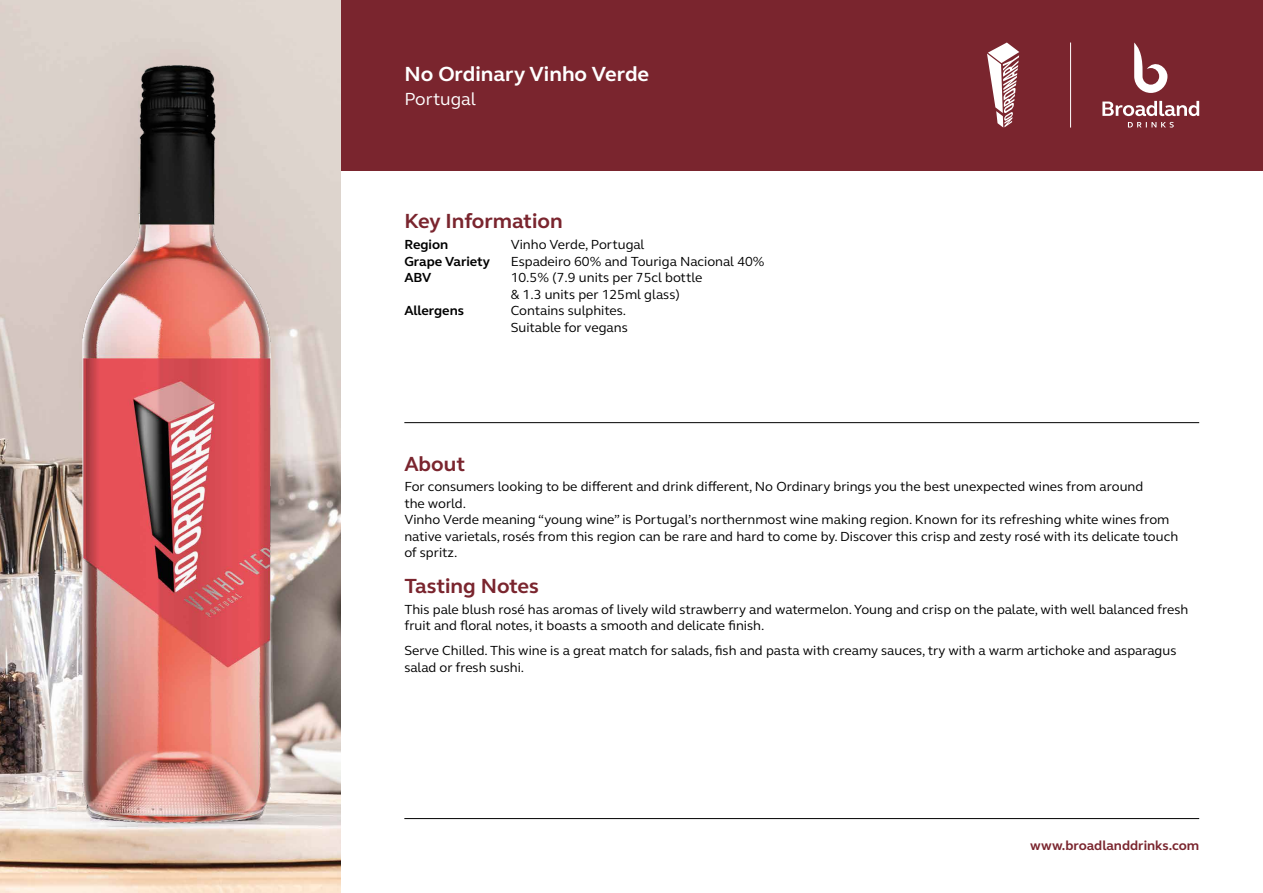
<style>
.page{position:relative;width:1263px;height:893px;background:#fff}
.page>*{position:absolute;margin:0;border:0;box-sizing:border-box;transform-origin:0 0}
.t1{font:700 21px "FS Elliot";color:#7a252e}
.t2{font:700 21px "FS Elliot";color:#fff}
.t3{font:18px "FS Elliot";color:#fff}
.t4{font:13.5px/16.5px "FS Elliot";color:#000}
.t5{font:700 13.5px "FS Elliot";color:#000}
.t6{font:700 13.5px "FS Elliot";color:#7a252e}
</style>
<div class="page">
<div style="left:341px;top:0;width:922px;height:170px;background:#7a252e"></div>
<hr style="left:404px;top:818px;width:795px;height:1px;background:#000">
<hr style="left:1070px;top:43px;width:1px;height:85px;background:#fff">
<hr style="left:404px;top:422px;width:795px;height:1px;background:#000">
<svg style="left:1128px;top:122px;width:46px;height:6px"></svg>
<svg style="left:1134px;top:43px;width:33px;height:50px"></svg>
<svg style="left:1102px;top:101px;width:97px;height:15px"></svg>
<svg style="left:987px;top:43px;width:32px;height:85px"></svg>
<img style="left:0;top:0;width:341px;height:893px">
<img style="left:83px;top:65px;width:189px;height:758px">
<h1 class="t2" style="left:404px;top:60px;width:246px">No Ordinary Vinho Verde</h1>
<h2 class="t3" style="left:404px;top:87px;width:73px">Portugal</h2>
<h1 class="t1" style="left:404px;top:207px;width:160px">Key Information</h1>
<p class="t5" style="left:404px;top:235px;width:45px">Region</p>
<p class="t4" style="left:511px;top:236px;width:135px">Vinho Verde, Portugal</p>
<p class="t5" style="left:404px;top:252px;width:87px">Grape Variety</p>
<p class="t4" style="left:511px;top:252px;width:255px">Espadeiro 60% and Touriga Nacional 40%</p>
<p class="t5" style="left:404px;top:268px;width:29px">ABV</p>
<p class="t4" style="left:511px;top:269px;width:193px">10.5% (7.9 units per 75cl bottle &amp; 1.3 units per 125ml glass)</p>
<p class="t5" style="left:404px;top:301px;width:61px">Allergens</p>
<p class="t4" style="left:511px;top:302px;width:119px">Contains sulphites.<br>Suitable for vegans</p>
<h1 class="t1" style="left:404px;top:449px;width:62px">About</h1>
<p class="t4" style="left:404px;top:478px;width:775px">For consumers looking to be different and drink different, No Ordinary brings you the best unexpected wines from around<br>the world.<br>Vinho Verde meaning “young wine” is Portugal’s northernmost wine making region. Known for its refreshing white wines from native varietals, rosés from this region can be rare and hard to come by. Discover this crisp and zesty rosé with its delicate touch of spritz.</p>
<h1 class="t1" style="left:404px;top:572px;width:136px">Tasting Notes</h1>
<p class="t4" style="left:404px;top:600px;width:785px">This pale blush rosé has aromas of lively wild strawberry and watermelon. Young and crisp on the palate, with well balanced fresh fruit and floral notes, it boasts a smooth and delicate finish.</p>
<p class="t4" style="left:404px;top:642px;width:773px">Serve Chilled. This wine is a great match for salads, fish and pasta with creamy sauces, try with a warm artichoke and asparagus salad or fresh sushi.</p>
<p class="t6" style="left:1030px;top:837px;width:171px">www.broadlanddrinks.com</p>
</div>
